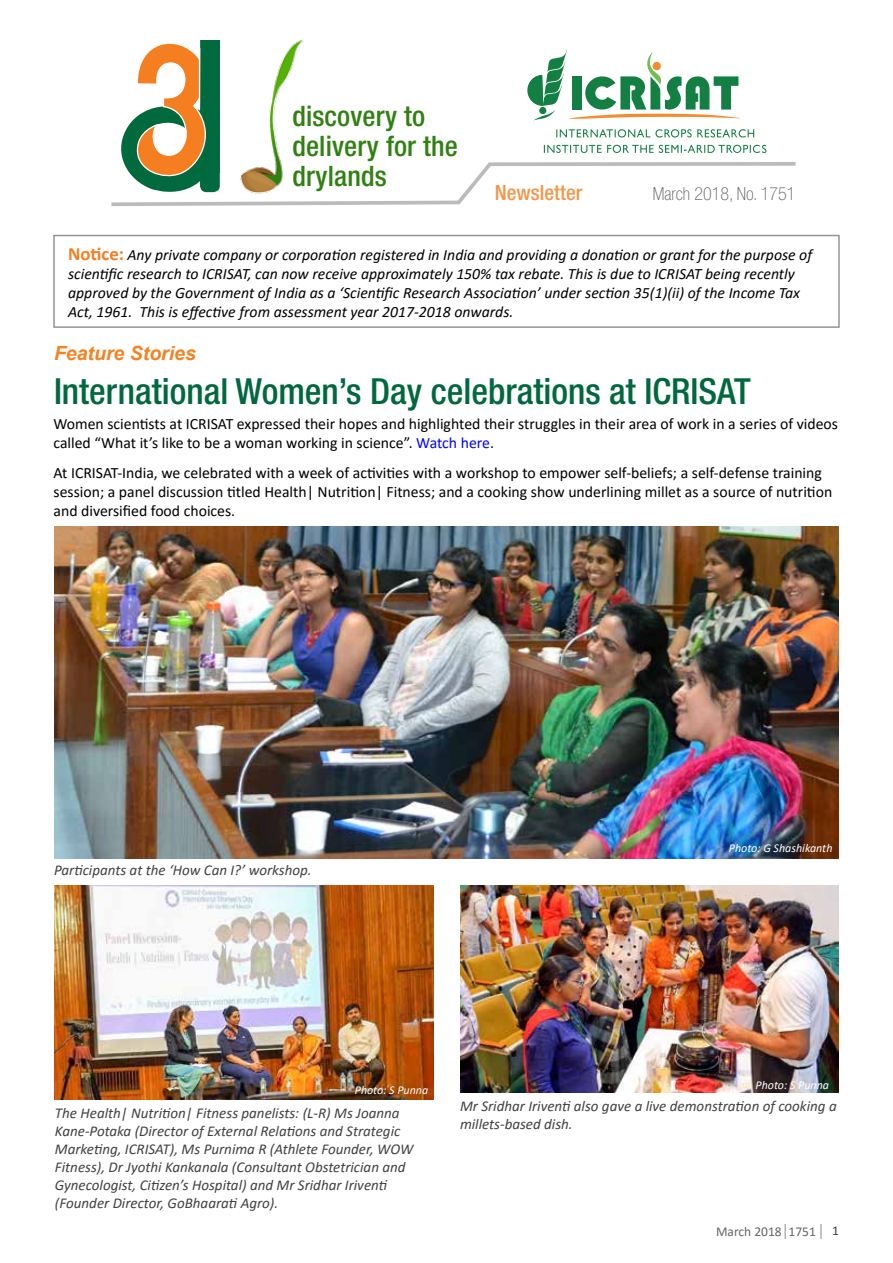
<style>
.page{position:relative;width:893px;height:1263px;background:#fff}
.page>*{position:absolute;margin:0;border:0;box-sizing:border-box;transform-origin:0 0}
.t1{font:500 condensed 36px "Helvetica Neue LT Std";color:#00683f}
.t2{font:500 condensed 28.2px/30px "Helvetica Neue LT Std";letter-spacing:.005em;color:#308111}
.t3{font:500 condensed 21px "Helvetica Neue LT Std";color:#f79548}
.t4{font:italic 700 19.5px "Arial";color:#f58220}
.t5{font:100 condensed 18px "Helvetica Neue LT Std";color:#5f6062}
.t6{font:15.75px/18.9px "Calibri";color:#000}
.t7{font:italic 15.75px/18.9px "Calibri";color:#000}
.t8{font:italic 15px/18px "Calibri";color:#414042}
.t9{font:13.5px "Calibri";color:#636466}
.t10{font:italic 12px "Calibri";color:#fff}
.s1{font-weight:700;font-style:normal;font-size:18.75px;color:#f57e20}
.s2{color:#00f}
.s3{color:#414042}
</style>
<div class="page">
<svg style="left:785px;top:1224px;width:1px;height:15px"></svg>
<svg style="left:821px;top:1224px;width:1px;height:15px"></svg>
<img style="left:54px;top:885px;width:380px;height:215px">
<svg style="left:111px;top:39px;width:685px;height:167px"></svg>
<div style="left:207px;top:40px;width:13px;height:133px;background:#006a3e"></div>
<div style="left:200px;top:40px;width:19px;height:7px;background:#006a3e"></div>
<hr style="left:199px;top:39px;width:1px;height:70px;background:#fff">
<img style="left:54px;top:526px;width:785px;height:332px">
<img style="left:460px;top:885px;width:378px;height:208px">
<div style="left:53px;top:235px;width:787px;height:93px;border:2px solid #939598"></div>
<h2 class="t2" style="left:292px;top:101px;width:167px">discovery to delivery for the drylands</h2>
<h3 class="t3" style="left:495px;top:180px;width:89px">Newsletter</h3>
<p class="t5" style="left:653px;top:183px;width:144px">March 2018, No. 1751</p>
<p class="t7" style="left:68px;top:245px;width:746px"><span class="s1">Notice:</span> Any private company or corporation registered in India and providing a donation or grant for the purpose of scientific research to ICRISAT, can now receive approximately 150% tax rebate. This is due to ICRISAT being recently approved by the Government of India as a ‘Scientific Research Association’ under section 35(1)(ii) of the Income Tax Act, 1961. This is effective from assessment year 2017-2018 onwards.</p>
<p class="t4" style="left:54px;top:340px;width:143px">Feature Stories</p>
<h1 class="t1" style="left:54px;top:369px;width:698px">International Women’s Day celebrations at ICRISAT</h1>
<p class="t6" style="left:54px;top:414px;width:786px">Women scientists at ICRISAT expressed their hopes and highlighted their struggles in their area of work in a series of videos called “What it’s like to be a woman working in science”. <span class="s2">Watch here</span>.</p>
<p class="t6" style="left:54px;top:463px;width:780px">At ICRISAT-India, we celebrated with a week of activities with a workshop to empower self-beliefs; a self-defense training session; a panel discussion titled Health| Nutrition| Fitness; and a cooking show underlining millet as a source of nutrition and diversified food choices.</p>
<p class="t8" style="left:54px;top:861px;width:259px">Participants at the ‘How Can I?’ workshop.</p>
<p class="t10" style="left:729px;top:839px;width:105px">Photo: G Shashikanth</p>
<p class="t10" style="left:355px;top:1081px;width:75px">Photo: S Punna</p>
<p class="t8" style="left:55px;top:1104px;width:360px">The Health| Nutrition| Fitness panelists: (L-R) Ms Joanna Kane-Potaka (Director of External Relations and Strategic Marketing, ICRISAT), Ms Purnima R (Athlete Founder, WOW Fitness), Dr Jyothi Kankanala (Consultant Obstetrician and Gynecologist, Citizen’s Hospital) and Mr Sridhar Iriventi (Founder Director, GoBhaarati Agro).</p>
<p class="t10" style="left:755px;top:1076px;width:75px">Photo: S Punna</p>
<p class="t8" style="left:460px;top:1096px;width:378px">Mr Sridhar Iriventi also gave a live demonstration of cooking a millets-based dish.</p>
<p class="t9" style="left:716px;top:1222px;width:125px">March 2018 1751 <span class="s3">1</span></p>
</div>
